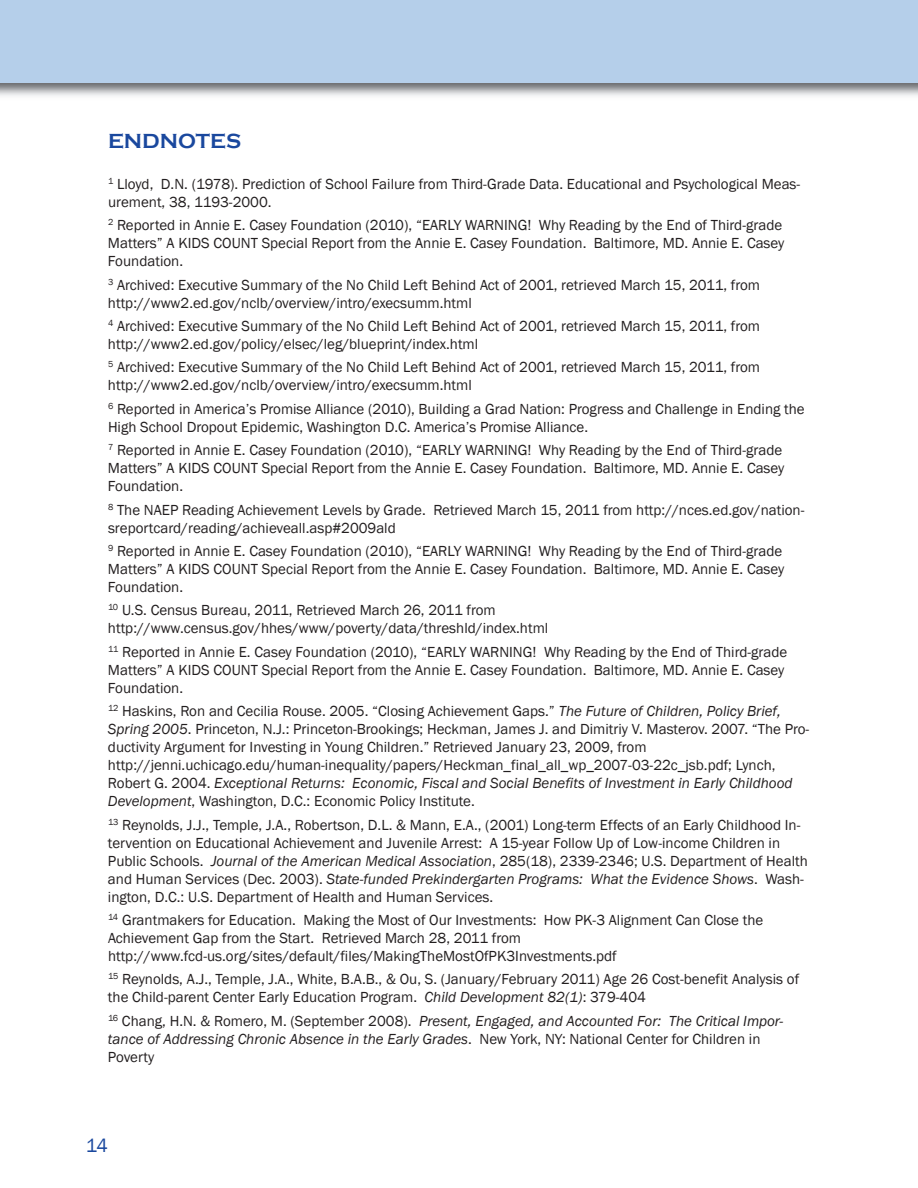
<style>
.page{position:relative;width:918px;height:1188px;background:#fff}
.page>*{position:absolute;margin:0;border:0;box-sizing:border-box;transform-origin:0 0}
.t1{font:700 21px "Copperplate Gothic";color:#1a489e}
.t2{font:19.5px "Franklin Gothic";color:#1a489e}
.t3{font:15px/18px "Franklin Gothic";color:#231f20}
.t4{font:italic 15px/18px "Franklin Gothic";color:#231f20}
.s1{font-style:italic}
.s2{font-style:normal}
</style>
<div class="page">
<div style="left:0;top:0;width:918px;height:83px;background:#b5cfea"></div>
<h1 class="t1" style="left:108px;top:129px;width:135px">ENDNOTES</h1>
<p class="t3" style="left:108px;top:174px;width:694px"><sup>1</sup> Lloyd, D.N. (1978). Prediction of School Failure from Third-Grade Data. Educational and Psychological Meas&shy;urement, 38, 1193-2000.</p>
<p class="t3" style="left:108px;top:216px;width:678px"><sup>2</sup> Reported in Annie E. Casey Foundation (2010), “EARLY WARNING! Why Reading by the End of Third-grade<br>Matters” A KIDS COUNT Special Report from the Annie E. Casey Foundation. Baltimore, MD. Annie E. Casey<br>Foundation.</p>
<p class="t3" style="left:108px;top:275px;width:654px"><sup>3</sup> Archived: Executive Summary of the No Child Left Behind Act of 2001, retrieved March 15, 2011, from http://www2.ed.gov/nclb/overview/intro/execsumm.html</p>
<p class="t3" style="left:108px;top:317px;width:654px"><sup>4</sup> Archived: Executive Summary of the No Child Left Behind Act of 2001, retrieved March 15, 2011, from http://www2.ed.gov/policy/elsec/leg/blueprint/index.html</p>
<p class="t3" style="left:108px;top:358px;width:654px"><sup>5</sup> Archived: Executive Summary of the No Child Left Behind Act of 2001, retrieved March 15, 2011, from http://www2.ed.gov/nclb/overview/intro/execsumm.html</p>
<p class="t3" style="left:108px;top:399px;width:698px"><sup>6</sup> Reported in America’s Promise Alliance (2010), Building a Grad Nation: Progress and Challenge in Ending the<br>High School Dropout Epidemic, Washington D.C. America’s Promise Alliance.</p>
<p class="t3" style="left:108px;top:441px;width:678px"><sup>7</sup> Reported in Annie E. Casey Foundation (2010), “EARLY WARNING! Why Reading by the End of Third-grade<br>Matters” A KIDS COUNT Special Report from the Annie E. Casey Foundation. Baltimore, MD. Annie E. Casey<br>Foundation.</p>
<p class="t3" style="left:108px;top:500px;width:698px"><sup>8</sup> The NAEP Reading Achievement Levels by Grade. Retrieved March 15, 2011 from http://nces.ed.gov/nation&shy;sreportcard/reading/achieveall.asp#2009ald</p>
<p class="t3" style="left:108px;top:542px;width:678px"><sup>9</sup> Reported in Annie E. Casey Foundation (2010), “EARLY WARNING! Why Reading by the End of Third-grade<br>Matters” A KIDS COUNT Special Report from the Annie E. Casey Foundation. Baltimore, MD. Annie E. Casey<br>Foundation.</p>
<p class="t3" style="left:108px;top:601px;width:442px"><sup>10</sup> U.S. Census Bureau, 2011, Retrieved March 26, 2011 from http://www.census.gov/hhes/www/poverty/data/threshld/index.html</p>
<p class="t3" style="left:108px;top:642px;width:681px"><sup>11</sup> Reported in Annie E. Casey Foundation (2010), “EARLY WARNING! Why Reading by the End of Third-grade<br>Matters” A KIDS COUNT Special Report from the Annie E. Casey Foundation. Baltimore, MD. Annie E. Casey<br>Foundation.</p>
<p class="t3" style="left:108px;top:702px;width:703px"><sup>12</sup> Haskins, Ron and Cecilia Rouse. 2005. “Closing Achievement Gaps.” <span class="s1">The Future of Children, Policy Brief, Spring 2005</span>. Princeton, N.J.: Princeton-Brookings; Heckman, James J. and Dimitriy V. Masterov. 2007. “The Pro&shy;ductivity Argument for Investing in Young Children.” Retrieved January 23, 2009, from http://jenni.uchicago.edu/human-inequality/papers/Heckman_final_all_wp_2007-03-22c_jsb.pdf; Lynch, Robert G. 2004. <span class="s1">Exceptional Returns: Economic, Fiscal and Social Benefits of Investment in Early Childhood Development</span>, Washington, D.C.: Economic Policy Institute.</p>
<p class="t3" style="left:108px;top:815px;width:701px"><sup>13</sup> Reynolds, J.J., Temple, J.A., Robertson, D.L. &amp; Mann, E.A., (2001) Long-term Effects of an Early Childhood In&shy;tervention on Educational Achievement and Juvenile Arrest: A 15-year Follow Up of Low-income Children in Public Schools. <span class="s1">Journal of the American Medical Association</span>, 285(18), 2339-2346; U.S. Department of Health and Human Services (Dec. 2003). <span class="s1">State-funded Prekindergarten Programs: What the Evidence Shows</span>. Wash&shy;ington, D.C.: U.S. Department of Health and Human Services.</p>
<p class="t3" style="left:108px;top:911px;width:657px"><sup>14</sup> Grantmakers for Education. Making the Most of Our Investments: How PK-3 Alignment Can Close the<br>Achievement Gap from the Start. Retrieved March 28, 2011 from http://www.fcd-us.org/sites/default/files/MakingTheMostOfPK3Investments.pdf</p>
<p class="t3" style="left:108px;top:970px;width:693px"><sup>15</sup> Reynolds, A.J., Temple, J.A., White, B.A.B., &amp; Ou, S. (January/February 2011) Age 26 Cost-benefit Analysis of the Child-parent Center Early Education Program. <span class="s1">Child Development 82(1)</span>: 379-404</p>
<p class="t4" style="left:108px;top:1011px;width:677px"><sup>16</sup> <span class="s2">Chang, H.N. &amp; Romero, M. (September 2008).</span> Present, Engaged, and Accounted For: The Critical Impor&shy;tance of Addressing Chronic Absence in the Early Grades<span class="s2">. New York, NY: National Center for Children in<br>Poverty</span></p>
<h2 class="t2" style="left:86px;top:1134px;width:24px">14</h2>
</div>
